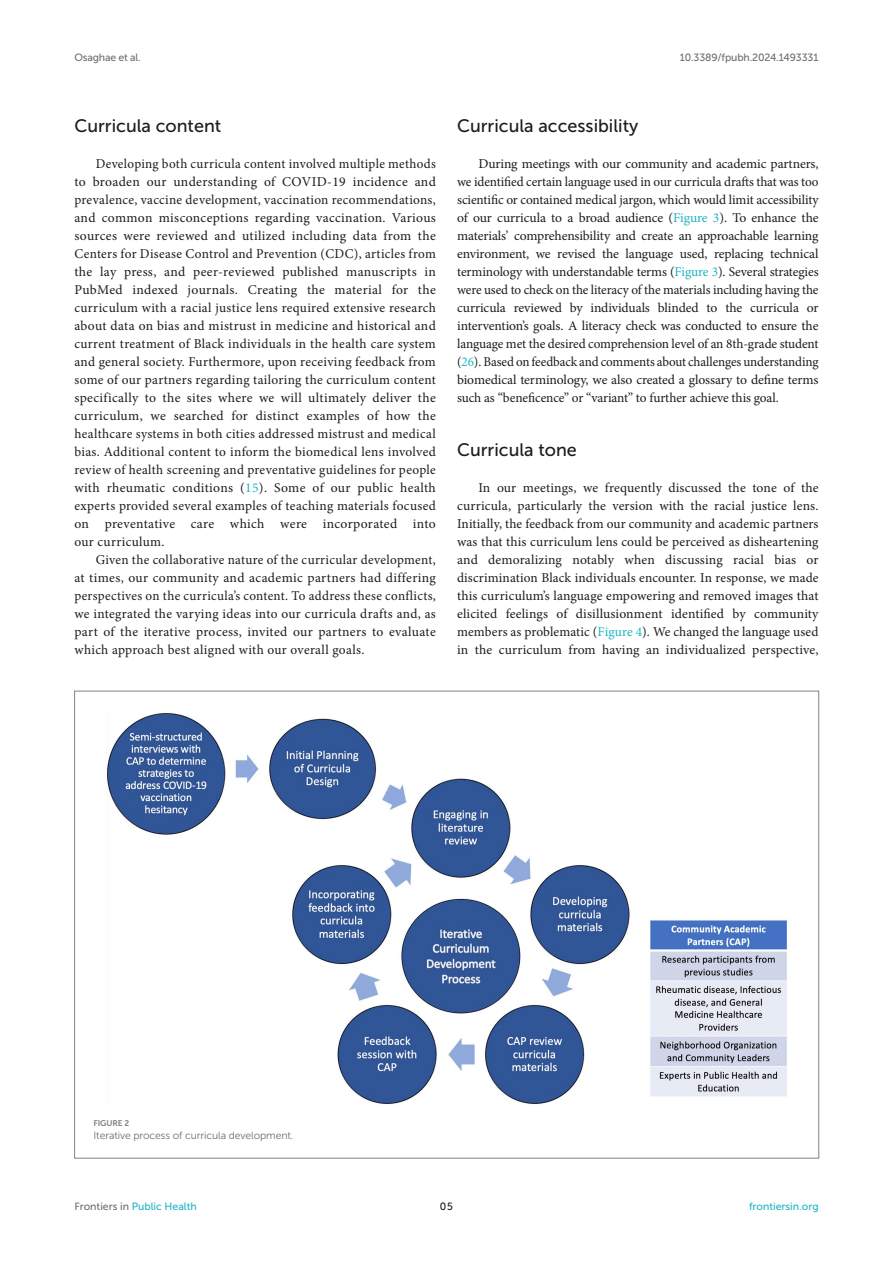
<style>
.page{position:relative;width:893px;height:1263px;background:#fff}
.page>*{position:absolute;margin:0;border:0;box-sizing:border-box;transform-origin:0 0}
.HEAD_2{font:18px "Museo Sans 500";color:#1b1c1b}
.TEXT{font:13.5px/18px "Minion Pro";letter-spacing:.015em;color:#1b1c1b;text-align:justify}
.FIG_LEG{font:10.5px "Museo Sans 300";letter-spacing:-.01em;color:#706f70}
.t1{font:10.5px "Museo Sans 500";letter-spacing:-.015em;color:#706f70}
.t2{font:10.5px "Museo Sans 500";color:#1db5c3}
.t3{font:10.5px "Museo Sans 500";color:#1b1c1b}
.FIG_HD{font:8.25px "Museo Sans 700";letter-spacing:-.01em;color:#7e7f7f}
.s1{color:#1db5c3}
.s2{color:#706f70}
</style>
<div class="page">
<img style="left:107px;top:713px;width:681px;height:391px">
<p class="t1" style="left:74px;top:51px;width:68px">Osaghae et al.</p>
<p class="t1" style="left:680px;top:51px;width:140px">10.3389/fpubh.2024.1493331</p>
<p class="HEAD_2" style="left:74px;top:116px;width:148px">Curricula content</p>
<p class="TEXT" style="left:74px;top:155px;width:363px;text-indent:21px">Developing both curricula content involved multiple methods to broaden our understanding of COVID-19 incidence and prevalence, vaccine development, vaccination recommendations, and common misconceptions regarding vaccination. Various sources were reviewed and utilized including data from the Centers for Disease Control and Prevention (CDC), articles from the lay press, and peer-reviewed published manuscripts in PubMed indexed journals. Creating the material for the curriculum with a racial justice lens required extensive research about data on bias and mistrust in medicine and historical and current treatment of Black individuals in the health care system and general society. Furthermore, upon receiving feedback from some of our partners regarding tailoring the curriculum content specifically to the sites where we will ultimately deliver the curriculum, we searched for distinct examples of how the healthcare systems in both cities addressed mistrust and medical bias. Additional content to inform the biomedical lens involved review of health screening and preventative guidelines for people with rheumatic conditions (<span class="s1">15</span>). Some of our public health experts provided several examples of teaching materials focused on preventative care which were incorporated into our curriculum.</p>
<p class="TEXT" style="left:74px;top:551px;width:363px;text-indent:21px">Given the collaborative nature of the curricular development, at times, our community and academic partners had differing perspectives on the curricula’s content. To address these conflicts, we integrated the varying ideas into our curricula drafts and, as part of the iterative process, invited our partners to evaluate which approach best aligned with our overall goals.</p>
<p class="HEAD_2" style="left:457px;top:116px;width:183px">Curricula accessibility</p>
<p class="TEXT" style="left:457px;top:155px;width:363px;text-indent:21px">During meetings with our community and academic partners, we identified certain language used in our curricula drafts that was too scientific or contained medical jargon, which would limit accessibility of our curricula to a broad audience (<span class="s1">Figure 3</span>). To enhance the materials’ comprehensibility and create an approachable learning environment, we revised the language used, replacing technical terminology with understandable terms (<span class="s1">Figure 3</span>). Several strategies were used to check on the literacy of the materials including having the curricula reviewed by individuals blinded to the curricula or intervention’s goals. A literacy check was conducted to ensure the language met the desired comprehension level of an 8th-grade student (<span class="s1">26</span>). Based on feedback and comments about challenges understanding biomedical terminology, we also created a glossary to define terms such as “beneficence” or “variant” to further achieve this goal.</p>
<p class="HEAD_2" style="left:457px;top:440px;width:121px">Curricula tone</p>
<p class="TEXT" style="left:457px;top:479px;width:363px;text-indent:21px">In our meetings, we frequently discussed the tone of the curricula, particularly the version with the racial justice lens.<br>Initially, the feedback from our community and academic partners was that this curriculum lens could be perceived as disheartening and demoralizing notably when discussing racial bias or discrimination Black individuals encounter. In response, we made this curriculum’s language empowering and removed images that elicited feelings of disillusionment identified by community members as problematic (<span class="s1">Figure 4</span>). We changed the language used in the curriculum from having an individualized perspective,</p>
<p class="FIG_HD" style="left:94px;top:1118px;width:37px">FIGURE 2</p>
<p class="FIG_LEG" style="left:94px;top:1130px;width:202px">Iterative process of curricula development.</p>
<p class="t2" style="left:74px;top:1200px;width:124px"><span class="s2">Frontiers in</span> Public Health</p>
<p class="t3" style="left:440px;top:1200px;width:14px">05</p>
<p class="t2" style="left:749px;top:1200px;width:71px">frontiersin.org</p>
</div>
